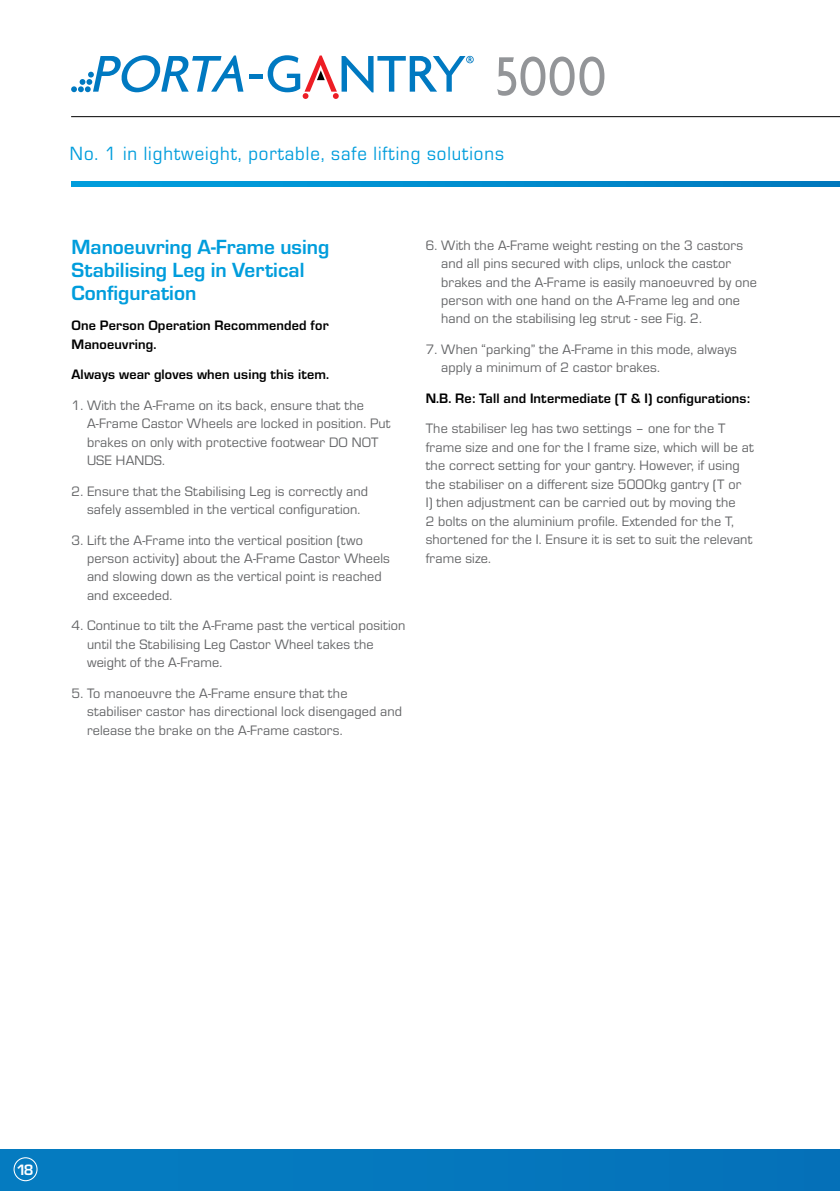
<style>
.page{position:relative;width:840px;height:1191px;background:#fff}
.page>*{position:absolute;margin:0;border:0;box-sizing:border-box;transform-origin:0 0}
.t1{font:700 21.2px/22.6px "Eurostile";color:#009ddc}
.t2{font:19.8px "Eurostile";letter-spacing:.05em;color:#009ddc;scale:.95 1}
.t3{font:700 15.6px "Eurostile";color:#fff}
.t4{font:14.2px/18.4px "Eurostile";letter-spacing:.01em;color:#636466}
.t5{font:700 14.2px/18.4px "Eurostile";letter-spacing:.01em;color:#000}
</style>
<div class="page">
<svg style="left:497px;top:57px;width:107px;height:39px"></svg>
<hr style="left:249px;top:74px;width:14px;height:4px;background:#0079c1">
<svg style="left:267px;top:55px;width:206px;height:44px"></svg>
<svg style="left:71px;top:55px;width:172px;height:37px"></svg>
<svg style="left:71px;top:181px;width:768px;height:5px;background:#008cce"></svg>
<hr style="left:71px;top:116px;width:768px;height:1px;background:#000">
<div style="left:0;top:1149px;width:839px;height:42px;background:#0578be"></div>
<div style="left:14px;top:1157px;width:24px;height:24px;border:1px solid #fff;border-radius:50%"></div>
<h2 class="t2" style="left:70px;top:140px;width:458px">No. 1 in lightweight, portable, safe lifting solutions</h2>
<h1 class="t1" style="left:71px;top:235px;width:259px">Manoeuvring A-Frame using<br>Stabilising Leg in Vertical<br>Configuration</h1>
<p class="t5" style="left:71px;top:315px;width:258px">One Person Operation Recommended for<br>Manoeuvring.</p>
<p class="t5" style="left:71px;top:364px;width:259px">Always wear gloves when using this item.</p>
<p class="t4" style="left:87px;top:395px;width:305px;text-indent:-15px">1. With the A-Frame on its back, ensure that the A-Frame Castor Wheels are locked in position. Put brakes on only with protective footwear DO NOT USE HANDS.</p>
<p class="t4" style="left:71px;top:481px;width:298px;text-align:center">2. Ensure that the Stabilising Leg is correctly and safely assembled in the vertical configuration.</p>
<p class="t4" style="left:87px;top:530px;width:304px;text-indent:-15px">3. Lift the A-Frame into the vertical position (two person activity) about the A-Frame Castor Wheels and slowing down as the vertical point is reached and exceeded.</p>
<p class="t4" style="left:87px;top:616px;width:320px;text-indent:-15px">4. Continue to tilt the A-Frame past the vertical position until the Stabilising Leg Castor Wheel takes the weight of the A-Frame.</p>
<p class="t4" style="left:87px;top:683px;width:316px;text-indent:-15px">5. To manoeuvre the A-Frame ensure that the stabiliser castor has directional lock disengaged and release the brake on the A-Frame castors.</p>
<p class="t4" style="left:441px;top:235px;width:317px;text-indent:-15px">6. With the A-Frame weight resting on the 3 castors and all pins secured with clips, unlock the castor brakes and the A-Frame is easily manoeuvred by one person with one hand on the A-Frame leg and one hand on the stabilising leg strut - see Fig. 2.</p>
<p class="t4" style="left:441px;top:339px;width:297px;text-indent:-15px">7. When “parking” the A-Frame in this mode, always apply a minimum of 2 castor brakes.</p>
<p class="t5" style="left:425px;top:388px;width:326px">N.B. Re: Tall and Intermediate (T &amp; I) configurations:</p>
<p class="t4" style="left:425px;top:419px;width:329px">The stabiliser leg has two settings – one for the T frame size and one for the I frame size, which will be at the correct setting for your gantry. However, if using the stabiliser on a different size 5000kg gantry (T or<br>I) then adjustment can be carried out by moving the<br>2 bolts on the aluminium profile. Extended for the T, shortened for the I. Ensure it is set to suit the relevant frame size.</p>
<p class="t3" style="left:16px;top:1158px;width:19px">18</p>
</div>
